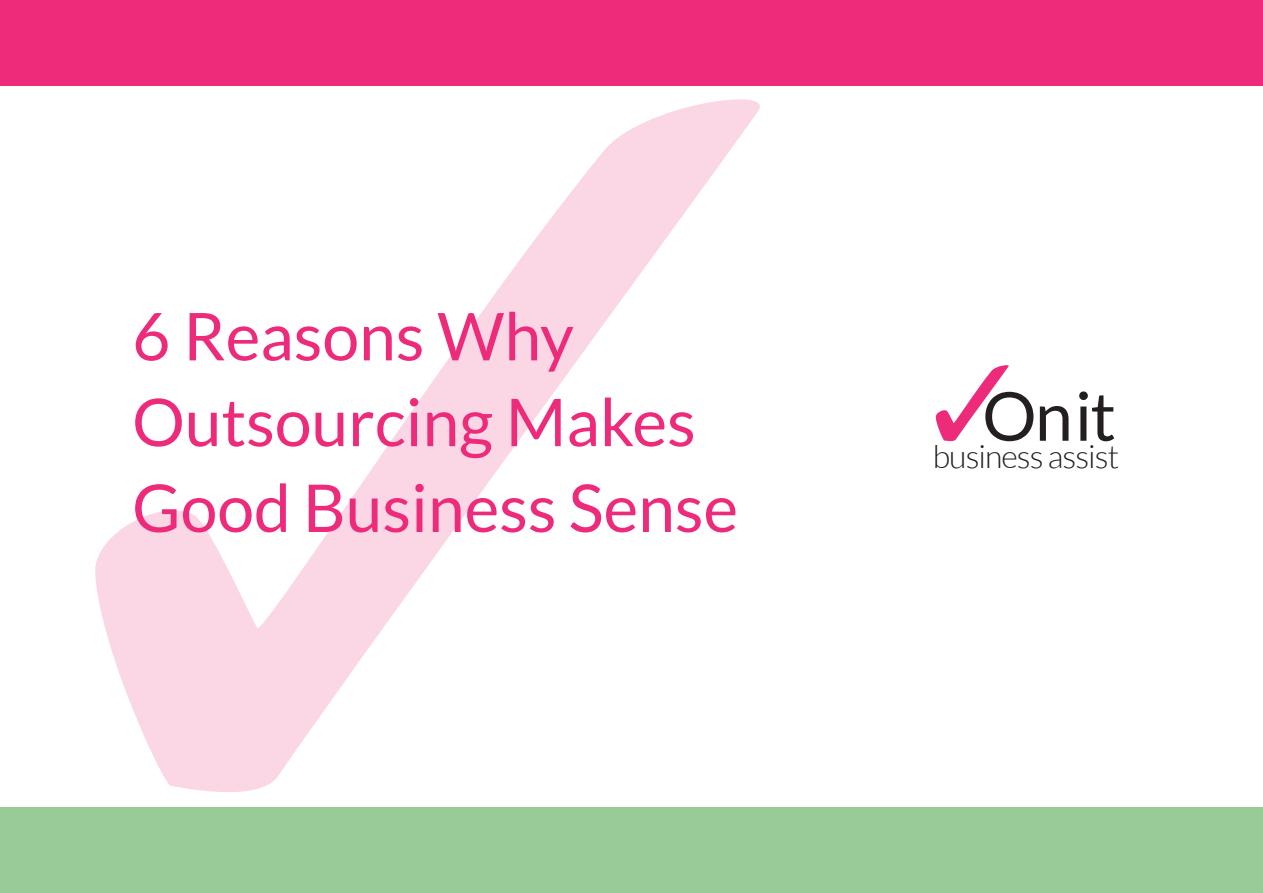
<style>
.page{position:relative;width:1263px;height:893px;background:#fff}
.page>*{position:absolute;margin:0;border:0;box-sizing:border-box;transform-origin:0 0}
.t1{font:67.5px "Lato";color:#231f20}
.t2{font:66px/85.8px "Lato";color:#ee2a7b}
.t3{font:300 31.8px "Lato";letter-spacing:-.03em;color:#231f20}
</style>
<div class="page">
<svg style="left:95px;top:85px;width:681px;height:707px"></svg>
<svg style="left:936px;top:365px;width:73px;height:77px"></svg>
<div style="left:0;top:0;width:1263px;height:85px;background:#ee2a7b"></div>
<div style="left:0;top:808px;width:1263px;height:85px;background:#98cb98"></div>
<p class="t2" style="left:132px;top:293px;width:607px">6 Reasons Why<br>Outsourcing Makes<br>Good Business Sense</p>
<p class="t1" style="left:982px;top:379px;width:135px">Onit</p>
<p class="t3" style="left:933px;top:440px;width:188px">business assist</p>
</div>
